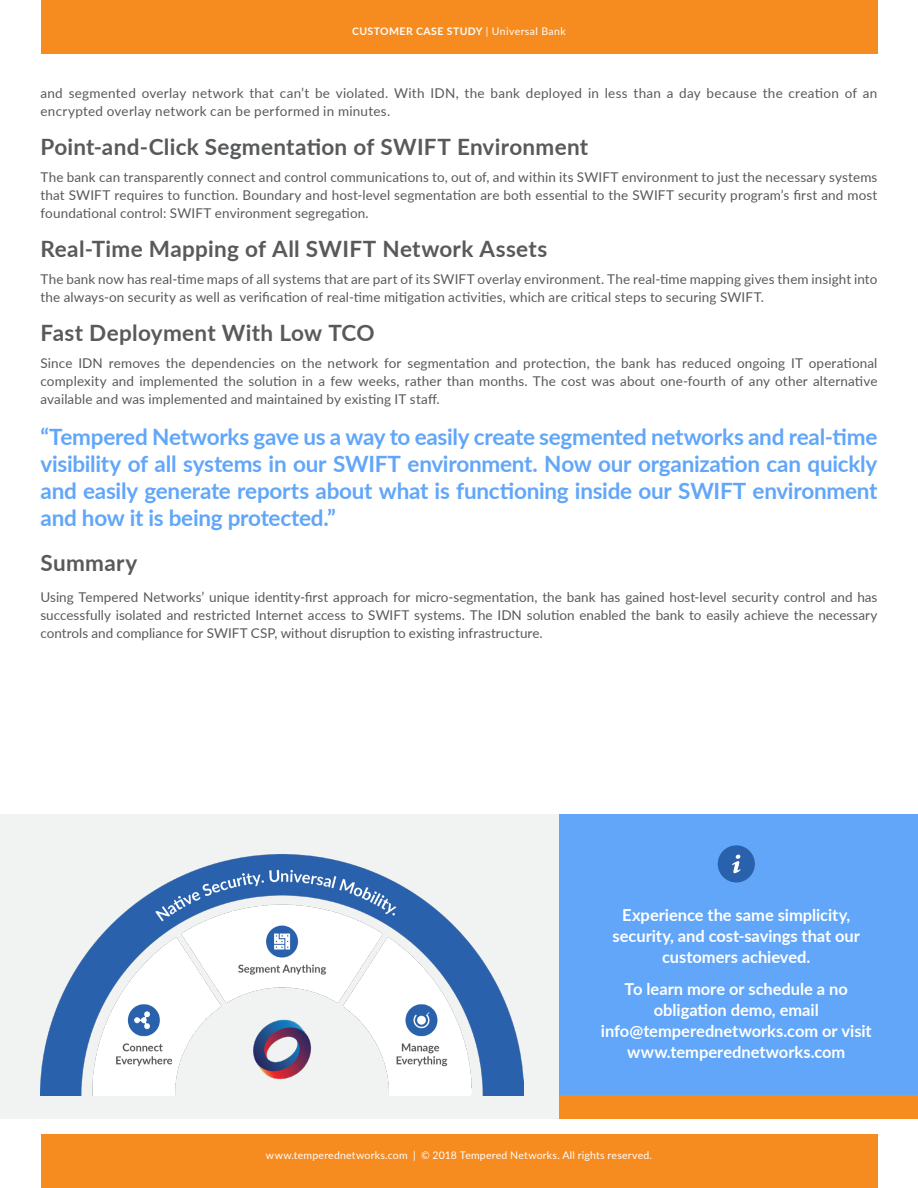
<style>
.page{position:relative;width:918px;height:1188px;background:#fff}
.page>*{position:absolute;margin:0;border:0;box-sizing:border-box;transform-origin:0 0}
.Body_Copy__Grey{font:700 22.5px/27px "Lato";letter-spacing:-.015em;color:#61a6f9;text-align:justify}
.Paragraph_Heading{font:700 22.5px "Lato";letter-spacing:.015em;color:#58595b}
.Body_Copy__Grey-2{font:700 22.5px "Lato";letter-spacing:.015em;color:#58595b}
.t1{font:700 16.5px/21px "Lato";color:#fff;text-align:center}
.Body_Copy__Grey-3{font:13.5px/18px "Lato";letter-spacing:.01em;color:#58595b;text-align:justify}
.t2{font:10.5px "Lato";letter-spacing:.02em;color:#fff}
.t3{font:700 10.5px "Lato";letter-spacing:.04em;color:#fff}
.s1{font-weight:400}
</style>
<div class="page">
<div style="left:41px;top:1134px;width:837px;height:54px;background:#f68b1f"></div>
<div style="left:41px;top:0;width:837px;height:54px;background:#f68b1f"></div>
<div style="left:0;top:814px;width:560px;height:305px;background:#f1f2f2"></div>
<img style="left:40px;top:854px;width:483px;height:242px">
<div style="left:560px;top:814px;width:358px;height:282px;background:#61a6f9"></div>
<div style="left:718px;top:845px;width:37px;height:37px;background:#2961ac;border-radius:50%"></div>
<svg style="left:732px;top:855px;width:9px;height:18px"></svg>
<div style="left:560px;top:1096px;width:358px;height:23px;background:#f68b1f"></div>
<p class="t3" style="left:352px;top:24px;width:215px">CUSTOMER CASE STUDY <span class="s1">| Universal Bank</span></p>
<p class="Body_Copy__Grey-3" style="left:40px;top:84px;width:838px">and segmented overlay network that can’t be violated. With IDN, the bank deployed in less than a day because the creation of an encrypted overlay network can be performed in minutes.</p>
<p class="Paragraph_Heading" style="left:40px;top:130px;width:549px">Point-and-Click Segmentation of SWIFT Environment</p>
<p class="Body_Copy__Grey-3" style="left:40px;top:168px;width:838px">The bank can transparently connect and control communications to, out of, and within its SWIFT environment to just the necessary systems that SWIFT requires to function. Boundary and host-level segmentation are both essential to the SWIFT security program’s first and most foundational control: SWIFT environment segregation.</p>
<p class="Paragraph_Heading" style="left:40px;top:232px;width:508px">Real-Time Mapping of All SWIFT Network Assets</p>
<p class="Body_Copy__Grey-3" style="left:40px;top:270px;width:838px">The bank now has real-time maps of all systems that are part of its SWIFT overlay environment. The real-time mapping gives them insight into the always-on security as well as verification of real-time mitigation activities, which are critical steps to securing SWIFT.</p>
<p class="Paragraph_Heading" style="left:40px;top:316px;width:336px">Fast Deployment With Low TCO</p>
<p class="Body_Copy__Grey-3" style="left:40px;top:354px;width:838px">Since IDN removes the dependencies on the network for segmentation and protection, the bank has reduced ongoing IT operational complexity and implemented the solution in a few weeks, rather than months. The cost was about one-fourth of any other alternative available and was implemented and maintained by existing IT staff.</p>
<p class="Body_Copy__Grey" style="left:40px;top:422px;width:838px">“Tempered Networks gave us a way to easily create segmented networks and real-time visibility of all systems in our SWIFT environment. Now our organization can quickly and easily generate reports about what is functioning inside our SWIFT environment and how it is being protected.”</p>
<p class="Body_Copy__Grey-2" style="left:40px;top:546px;width:98px">Summary</p>
<p class="Body_Copy__Grey-3" style="left:40px;top:588px;width:838px">Using Tempered Networks’ unique identity-first approach for micro-segmentation, the bank has gained host-level security control and has successfully isolated and restricted Internet access to SWIFT systems. The IDN solution enabled the bank to easily achieve the necessary controls and compliance for SWIFT CSP, without disruption to existing infrastructure.</p>
<p class="t1" style="left:613px;top:904px;width:249px">Experience the same simplicity, security, and cost-savings that our customers achieved.</p>
<p class="t1" style="left:601px;top:978px;width:272px">To learn more or schedule a no obligation demo, email info@temperednetworks.com or visit www.temperednetworks.com</p>
<p class="t2" style="left:266px;top:1147px;width:388px">www.temperednetworks.com | © 2018 Tempered Networks. All rights reserved.</p>
</div>
